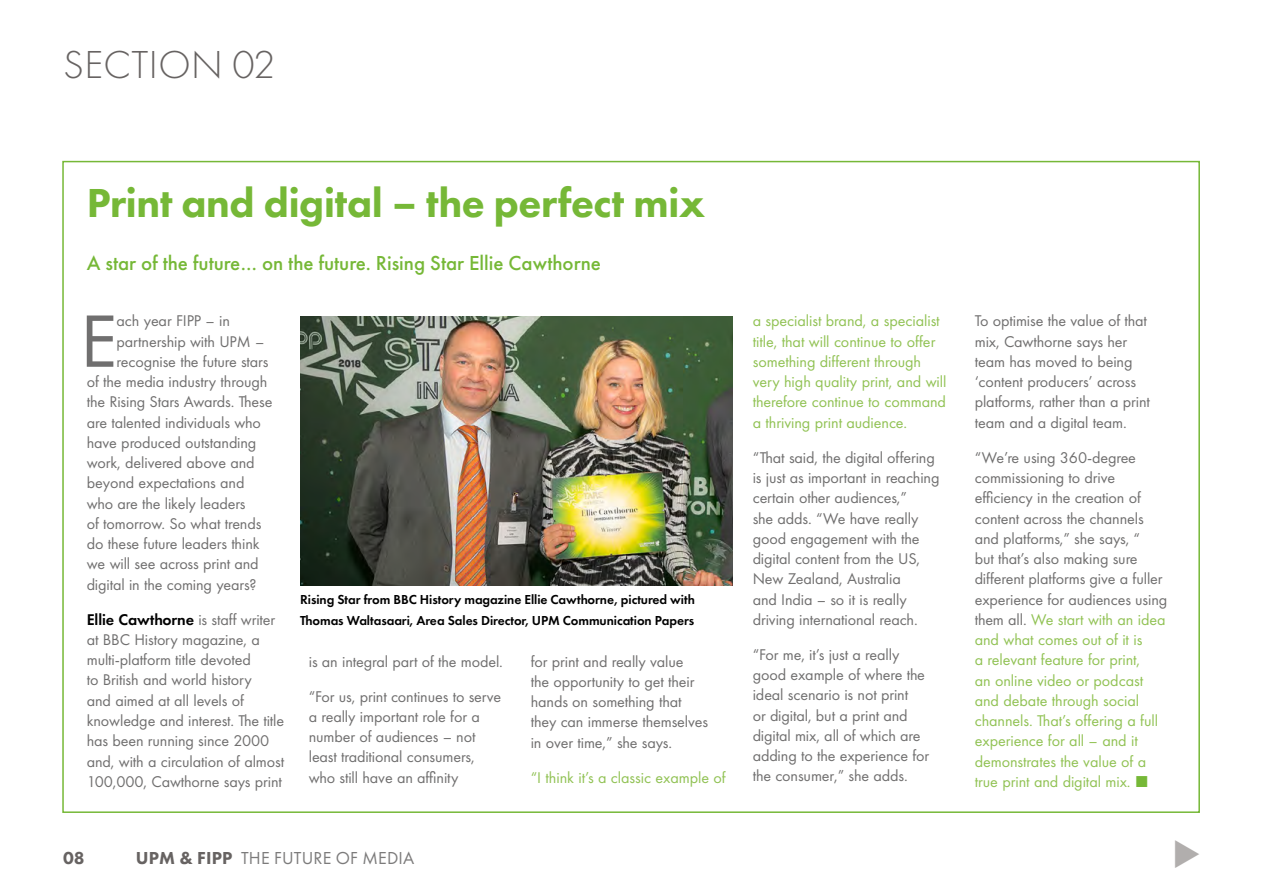
<style>
.page{position:relative;width:1263px;height:893px;background:#fff}
.page>*{position:absolute;margin:0;border:0;box-sizing:border-box;transform-origin:0 0}
.t1{font:76.8px "Futura PT";color:#706f6f}
.t2{font:600 45px "Proxima Nova";color:#b1aead}
.t3{font:800 42px "Futura PT";letter-spacing:-.01em;color:#76b837}
.t4{font:300 40.5px "Futura PT";letter-spacing:.01em;color:#676362}
.t5{font:500 21px "Futura PT";color:#76b837}
.t6{font:18px "Futura PT";letter-spacing:.01em;color:#7c7b7b}
.t7{font:800 18px "Futura PT";color:#676362}
.t8{font:16.2px/20.2px "Futura PT";letter-spacing:-.01em;color:#706f6f}
.t9{font:16.2px/20.2px "Futura PT";letter-spacing:-.005em;color:#91c254}
.t10{font:600 13.5px/21px "Futura PT";letter-spacing:-.005em;color:#000}
.s1{font-weight:600;color:#000}
.s2{font-weight:800;color:#676362}
.s3{color:#706f6f}
.s4{font-family:"Ingra";color:#76b837}
</style>
<div class="page">
<img style="left:300px;top:317px;width:432px;height:268px">
<h3 class="t4" style="left:63px;top:41px;width:214px">SECTION 02</h3>
<h3 class="t3" style="left:87px;top:177px;width:620px">Print and digital – the perfect mix</h3>
<p class="t5" style="left:87px;top:250px;width:516px">A star of the future… on the future. Rising Star Ellie Cawthorne</p>
<h1 class="t1" style="left:80px;top:296px;width:39px">E</h1>
<p class="t8" style="left:117px;top:311px;width:115px">ach year FIPP – in</p>
<p class="t8" style="left:117px;top:331px;width:149px">partnership with UPM –</p>
<p class="t8" style="left:117px;top:351px;width:153px">recognise the future stars</p>
<p class="t8" style="left:87px;top:371px;width:182px">of the media industry through</p>
<p class="t8" style="left:87px;top:392px;width:187px">the Rising Stars Awards. These</p>
<p class="t8" style="left:87px;top:412px;width:176px">are talented individuals who</p>
<p class="t8" style="left:87px;top:432px;width:171px">have produced outstanding</p>
<p class="t8" style="left:87px;top:452px;width:169px">work, delivered above and</p>
<p class="t8" style="left:87px;top:473px;width:159px">beyond expectations and</p>
<p class="t8" style="left:87px;top:493px;width:160px">who are the likely leaders</p>
<p class="t8" style="left:87px;top:513px;width:176px">of tomorrow. So what trends</p>
<p class="t8" style="left:87px;top:533px;width:174px">do these future leaders think</p>
<p class="t8" style="left:87px;top:554px;width:173px">we will see across print and</p>
<p class="t8" style="left:87px;top:574px;width:171px">digital in the coming years?</p>
<p class="t8" style="left:87px;top:609px;width:199px"><span class="s1">Ellie Cawthorne</span> is staff writer at BBC History magazine, a multi-platform title devoted<br>to British and world history<br>and aimed at all levels of knowledge and interest. The title has been running since 2000 and, with a circulation of almost<br>100,000, Cawthorne says print</p>
<p class="t10" style="left:300px;top:589px;width:396px">Rising Star from BBC History magazine Ellie Cawthorne, pictured with<br>Thomas Waltasaari, Area Sales Director, UPM Communication Papers</p>
<p class="t8" style="left:309px;top:643px;width:196px;line-height:35.1px">is an integral part of the model. “For us, print continues to serve</p>
<p class="t8" style="left:309px;top:706px;width:173px">a really important role for a number of audiences – not least traditional consumers, who still have an affinity</p>
<p class="t8" style="left:531px;top:651px;width:179px">for print and really value<br>the opportunity to get their hands on something that they can immerse themselves in over time,” she says.</p>
<p class="t9" style="left:531px;top:767px;width:197px">“I think it’s a classic example of</p>
<p class="t7" style="left:63px;top:846px;width:23px">08</p>
<p class="t6" style="left:136px;top:848px;width:280px"><span class="s2">UPM &amp; FIPP</span> THE FUTURE OF MEDIA</p>
<p class="t9" style="left:753px;top:311px;width:195px">a specialist brand, a specialist title, that will continue to offer something different through very high quality print, and will therefore continue to command a thriving print audience.</p>
<p class="t8" style="left:753px;top:447px;width:188px">“That said, the digital offering is just as important in reaching certain other audiences,”<br>she adds. “We have really good engagement with the digital content from the US,<br>New Zealand, Australia<br>and India – so it is really driving international reach.</p>
<p class="t8" style="left:753px;top:644px;width:178px">“For me, it’s just a really good example of where the ideal scenario is not print<br>or digital, but a print and digital mix, all of which are adding to the experience for the consumer,” she adds.</p>
<p class="t8" style="left:975px;top:311px;width:177px">To optimise the value of that mix, Cawthorne says her team has moved to being ‘content producers’ across platforms, rather than a print team and a digital team.</p>
<p class="t9" style="left:975px;top:447px;width:194px"><span class="s3">“We’re using 360-degree commissioning to drive efficiency in the creation of content across the channels and platforms,” she says, “<br>but that’s also making sure different platforms give a fuller experience for audiences using them all.</span> We start with an idea and what comes out of it is<br>a relevant feature for print,<br>an online video or podcast and debate through social channels. That’s offering a full experience for all – and it demonstrates the value of a true print and digital mix. <span class="s4">■</span></p>
<h2 class="t2" style="left:1173px;top:826px;width:28px">⊲</h2>
</div>
